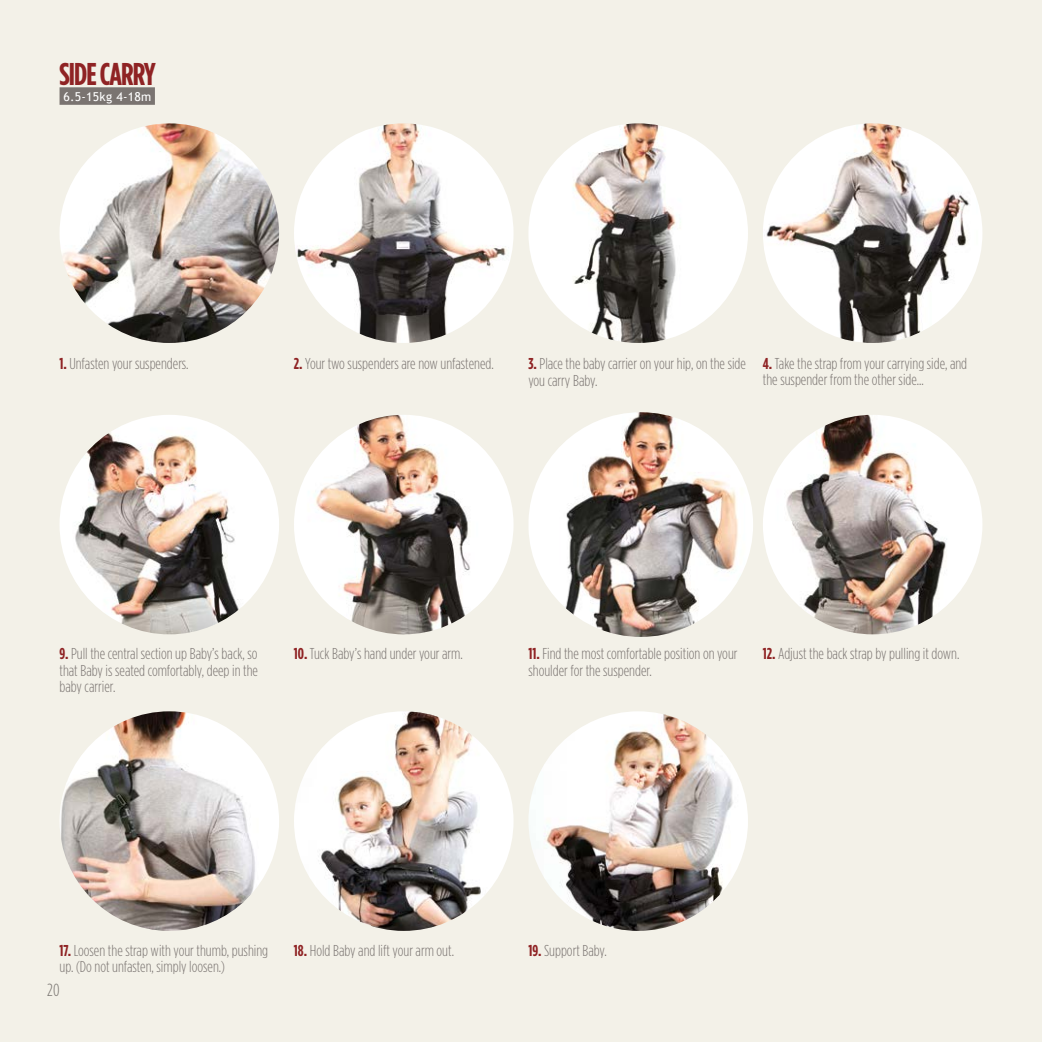
<style>
.page{position:relative;width:1042px;height:1042px;background:#f3f1e8}
.page>*{position:absolute;margin:0;border:0;box-sizing:border-box;transform-origin:0 0}
.t1{font:700 31.5px "Gotham Condensed";letter-spacing:-.03em;color:#8f2324}
.t2{font:300 17.5px "Gotham Condensed";color:#787470}
.t3{font:300 15.75px/16.6px "Gotham Condensed";color:#7a7471}
.t4{font:12.25px "Trebuchet MS";letter-spacing:.02em;color:#fff}
.s1{font-weight:700;color:#8f2324}
</style>
<div class="page">
<div style="left:60px;top:87px;width:95px;height:18px;background:#7a7471"></div>
<img style="left:763px;top:415px;width:219px;height:219px;border-radius:110px">
<img style="left:294px;top:415px;width:219px;height:219px;border-radius:110px">
<img style="left:294px;top:711px;width:219px;height:220px;border-radius:110px">
<img style="left:60px;top:123px;width:219px;height:220px;border-radius:110px">
<img style="left:528px;top:123px;width:220px;height:220px;border-radius:110px">
<img style="left:528px;top:412px;width:225px;height:225px;border-radius:111px">
<img style="left:528px;top:711px;width:220px;height:220px;border-radius:110px">
<img style="left:60px;top:415px;width:219px;height:219px;border-radius:110px">
<img style="left:60px;top:711px;width:219px;height:220px;border-radius:110px">
<img style="left:294px;top:123px;width:219px;height:220px;border-radius:110px">
<img style="left:763px;top:123px;width:219px;height:220px;border-radius:110px">
<h1 class="t1" style="left:60px;top:55px;width:98px">SIDE CARRY</h1>
<p class="t4" style="left:63px;top:90px;width:89px">6.5-15kg 4-18m</p>
<p class="t3" style="left:60px;top:355px;width:131px"><span class="s1">1.</span> Unfasten your suspenders.</p>
<p class="t3" style="left:294px;top:355px;width:201px"><span class="s1">2.</span> Your two suspenders are now unfastened.</p>
<p class="t3" style="left:528px;top:355px;width:219px"><span class="s1">3.</span> Place the baby carrier on your hip, on the side you carry Baby.</p>
<p class="t3" style="left:763px;top:355px;width:206px"><span class="s1">4.</span> Take the strap from your carrying side, and the suspender from the other side...</p>
<p class="t3" style="left:60px;top:645px;width:200px;text-align:justify"><span class="s1">9.</span> Pull the central section up Baby’s back, so that Baby is seated comfortably, deep in the baby carrier.</p>
<p class="t3" style="left:294px;top:645px;width:170px"><span class="s1">10.</span> Tuck Baby’s hand under your arm.</p>
<p class="t3" style="left:528px;top:645px;width:211px"><span class="s1">11.</span> Find the most comfortable position on your shoulder for the suspender.</p>
<p class="t3" style="left:763px;top:645px;width:198px"><span class="s1">12.</span> Adjust the back strap by pulling it down.</p>
<p class="t3" style="left:60px;top:941px;width:210px"><span class="s1">17.</span> Loosen the strap with your thumb, pushing up. (Do not unfasten, simply loosen.)</p>
<p class="t2" style="left:47px;top:980px;width:14px">20</p>
<p class="t3" style="left:294px;top:941px;width:162px"><span class="s1">18.</span> Hold Baby and lift your arm out.</p>
<p class="t3" style="left:528px;top:941px;width:80px"><span class="s1">19.</span> Support Baby.</p>
</div>
